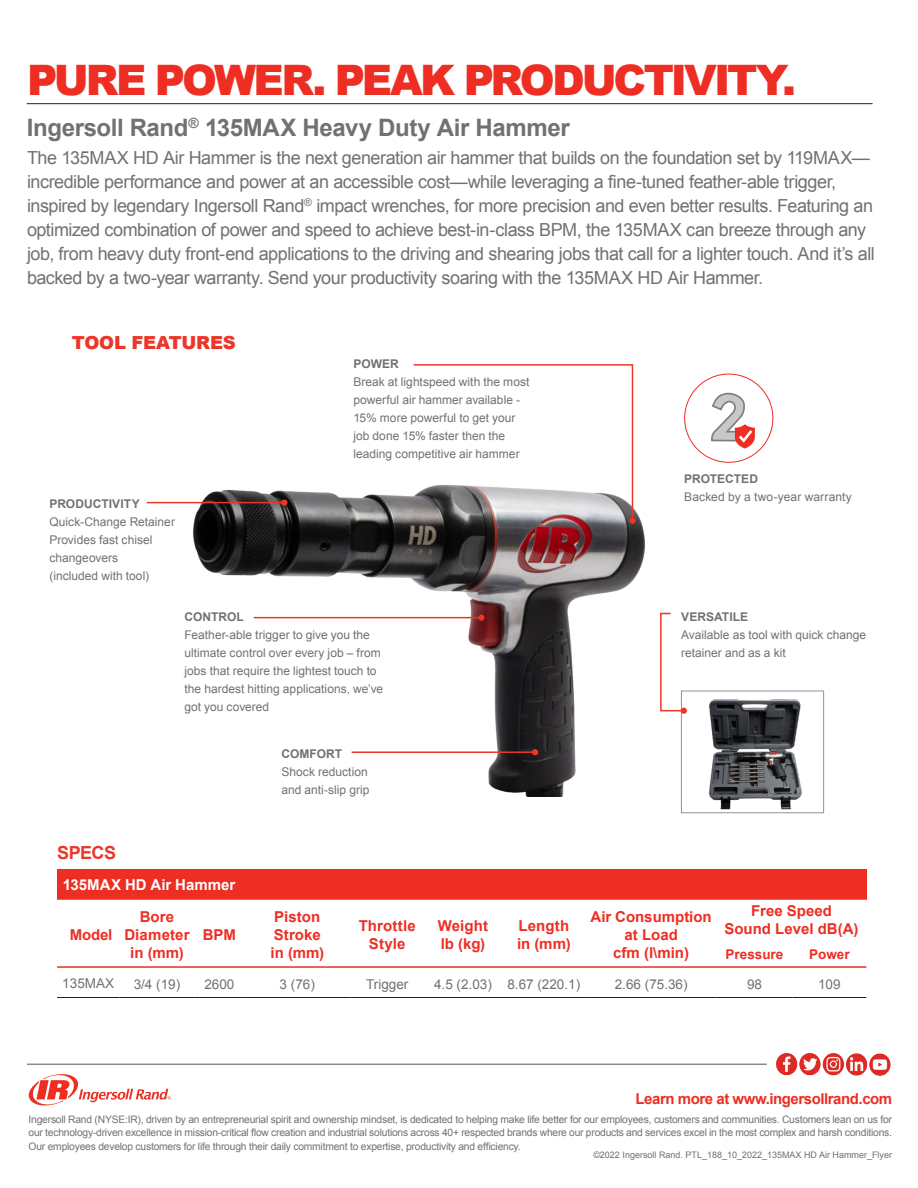
<style>
.page{position:relative;width:918px;height:1188px;background:#fff}
.page>*{position:absolute;margin:0;border:0;box-sizing:border-box;transform-origin:0 0}
.ChartBody{font:900 42px "Arial";letter-spacing:-.07em;color:#ee2e22}
.t1{font:700 24px "Arial";letter-spacing:-.015em;color:#717074}
.t2{font:18px/24px "Arial";letter-spacing:-.025em;color:#717074}
.t3{font:900 18px "Arial";letter-spacing:-.015em;color:#ee3529}
.t4{font:700 18px "Arial";letter-spacing:-.025em;color:#ee3529}
.t5{font:700 15px/18px "Arial";color:#ee2e22;text-align:center}
.t6{font:700 15px "Arial";letter-spacing:-.03em;color:#ee2e22}
.t7{font:700 15px "Arial";color:#fff}
.t8{font:13.5px "Arial";color:#717074}
.t9{font:700 13.5px "Arial";color:#ee2e22}
.t10{font:12px/18px "Arial";color:#717074}
.t11{font:10.35px/13.2px "Arial";letter-spacing:-.02em;color:#717074;text-align:justify}
.t12{font:9px "Arial";color:#717074}
.s1{font-weight:700}
</style>
<div class="page">
<img style="left:146px;top:376px;width:615px;height:420px">
<img style="left:683px;top:693px;width:119px;height:117px">
<div style="left:681px;top:691px;width:143px;height:122px;border:1px solid #919396"></div>
<div style="left:57px;top:869px;width:809px;height:31px;background:#ee2e22"></div>
<hr style="left:57px;top:997px;width:62px;height:1px;background:#231f20">
<hr style="left:119px;top:997px;width:76px;height:1px;background:#231f20">
<hr style="left:195px;top:997px;width:49px;height:1px;background:#231f20">
<hr style="left:244px;top:997px;width:106px;height:1px;background:#231f20">
<hr style="left:350px;top:997px;width:74px;height:1px;background:#231f20">
<hr style="left:424px;top:997px;width:78px;height:1px;background:#231f20">
<hr style="left:502px;top:997px;width:84px;height:1px;background:#231f20">
<hr style="left:586px;top:997px;width:131px;height:1px;background:#231f20">
<hr style="left:717px;top:997px;width:75px;height:1px;background:#231f20">
<hr style="left:792px;top:997px;width:74px;height:1px;background:#231f20">
<hr style="left:147px;top:502px;width:137px;height:1px;background:#ee3529">
<svg style="left:281px;top:500px;width:6px;height:6px"></svg>
<svg style="left:412px;top:364px;width:222px;height:158px"></svg>
<div style="left:629px;top:518px;width:7px;height:6px;background:#ee3529;border-radius:50%"></div>
<svg style="left:659px;top:612px;width:28px;height:102px"></svg>
<hr style="left:27px;top:1064px;width:740px;height:1px;background:#231f20">
<img style="left:776px;top:1052px;width:115px;height:24px">
<svg style="left:28px;top:1074px;width:143px;height:32px"></svg>
<hr style="left:352px;top:751px;width:183px;height:2px;background:#ee3529">
<svg style="left:532px;top:749px;width:6px;height:6px"></svg>
<hr style="left:254px;top:617px;width:227px;height:1px;background:#ee3529">
<div style="left:478px;top:615px;width:7px;height:6px;background:#ee3529;border-radius:50%"></div>
<hr style="left:57px;top:966px;width:809px;height:2px;background:#ee2e22">
<hr style="left:27px;top:103px;width:846px;height:1px;background:#231f20">
<svg style="left:710px;top:391px;width:45px;height:58px"></svg>
<p class="ChartBody" style="left:27px;top:49px;width:770px">PURE POWER. PEAK PRODUCTIVITY.</p>
<p class="t1" style="left:27px;top:112px;width:545px">Ingersoll Rand<sup>®</sup> 135MAX Heavy Duty Air Hammer</p>
<p class="t2" style="left:27px;top:146px;width:849px">The 135MAX HD Air Hammer is the next generation air hammer that builds on the foundation set by 119MAX— incredible performance and power at an accessible cost—while leveraging a fine-tuned feather-able trigger, inspired by legendary Ingersoll Rand<sup>®</sup> impact wrenches, for more precision and even better results. Featuring an optimized combination of power and speed to achieve best-in-class BPM, the 135MAX can breeze through any job, from heavy duty front-end applications to the driving and shearing jobs that call for a lighter touch. And it’s all backed by a two-year warranty. Send your productivity soaring with the 135MAX HD Air Hammer.</p>
<p class="t3" style="left:72px;top:329px;width:165px">TOOL FEATURES</p>
<p class="t10" style="left:49px;top:495px;width:127px"><span class="s1">PRODUCTIVITY<br></span>Quick-Change Retainer<br>Provides fast chisel changeovers<br>(included with tool)</p>
<p class="t10" style="left:353px;top:355px;width:177px"><span class="s1">POWER<br></span>Break at lightspeed with the most powerful air hammer available -<br>15% more powerful to get your job done 15% faster then the leading competitive air hammer</p>
<p class="t10" style="left:185px;top:608px;width:200px"><span class="s1">CONTROL<br></span>Feather-able trigger to give you the ultimate control over every job – from jobs that require the lightest touch to the hardest hitting applications, we’ve got you covered</p>
<p class="t4" style="left:57px;top:841px;width:61px">SPECS</p>
<p class="t10" style="left:281px;top:745px;width:90px"><span class="s1">COMFORT<br></span>Shock reduction and anti-slip grip</p>
<p class="t10" style="left:684px;top:470px;width:169px"><span class="s1">PROTECTED<br></span>Backed by a two-year warranty</p>
<p class="t10" style="left:681px;top:608px;width:187px"><span class="s1">VERSATILE<br></span>Available as tool with quick change retainer and as a kit</p>
<p class="t7" style="left:63px;top:875px;width:174px">135MAX HD Air Hammer</p>
<p class="t5" style="left:70px;top:926px;width:44px">Model</p>
<p class="t5" style="left:124px;top:908px;width:67px">Bore<br>Diameter in (mm)</p>
<p class="t5" style="left:203px;top:926px;width:35px">BPM</p>
<p class="t5" style="left:270px;top:908px;width:55px;text-align:left">Piston<br>Stroke in (mm)</p>
<p class="t5" style="left:359px;top:917px;width:58px">Throttle<br>Style</p>
<p class="t5" style="left:438px;top:917px;width:52px;text-align:left">Weight lb (kg)</p>
<p class="t5" style="left:517px;top:917px;width:55px;text-align:left">Length in (mm)</p>
<p class="t5" style="left:591px;top:908px;width:123px">Air Consumption at Load</p>
<p class="t5" style="left:613px;top:944px;width:77px">cfm (l\min)</p>
<p class="t5" style="left:751px;top:902px;width:82px">Free Speed</p>
<p class="t5" style="left:724px;top:920px;width:136px">Sound Level dB(A)</p>
<p class="t9" style="left:726px;top:946px;width:59px">Pressure</p>
<p class="t9" style="left:809px;top:946px;width:42px">Power</p>
<p class="t8" style="left:62px;top:975px;width:53px">135MAX</p>
<p class="t8" style="left:134px;top:975px;width:48px">3/4 (19)</p>
<p class="t8" style="left:204px;top:975px;width:32px">2600</p>
<p class="t8" style="left:280px;top:975px;width:37px">3 (76)</p>
<p class="t8" style="left:366px;top:975px;width:44px">Trigger</p>
<p class="t8" style="left:434px;top:975px;width:59px">4.5 (2.03)</p>
<p class="t8" style="left:507px;top:975px;width:74px">8.67 (220.1)</p>
<p class="t8" style="left:615px;top:975px;width:74px">2.66 (75.36)</p>
<p class="t8" style="left:747px;top:975px;width:17px">98</p>
<p class="t8" style="left:818px;top:975px;width:24px">109</p>
<p class="t6" style="left:636px;top:1089px;width:258px">Learn more at www.ingersollrand.com</p>
<p class="t11" style="left:29px;top:1113px;width:865px">Ingersoll Rand (NYSE:IR), driven by an entrepreneurial spirit and ownership mindset, is dedicated to helping make life better for our employees, customers and communities. Customers lean on us for our technology-driven excellence in mission-critical flow creation and industrial solutions across 40+ respected brands where our products and services excel in the most complex and harsh conditions.<br>Our employees develop customers for life through their daily commitment to expertise, productivity and efficiency.</p>
<p class="t12" style="left:593px;top:1149px;width:300px">©2022 Ingersoll Rand. PTL_188_10_2022_135MAX HD Air Hammer_Flyer</p>
</div>
